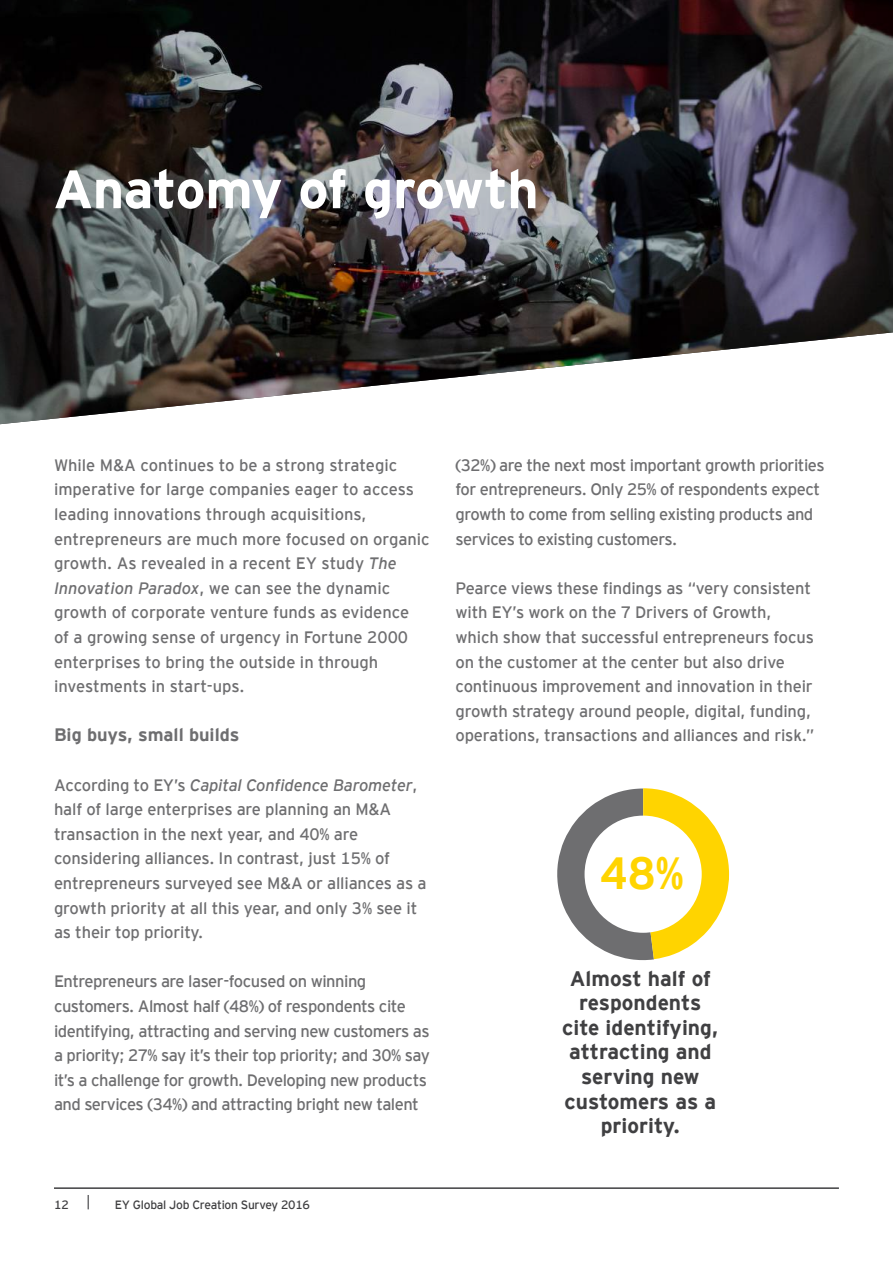
<style>
.page{position:relative;width:893px;height:1263px;background:#fff}
.page>*{position:absolute;margin:0;border:0;box-sizing:border-box;transform-origin:0 0}
.t1{font:700 54px "EY Interstate";letter-spacing:-.015em;color:#fff}
.t2{font:700 45px "EY Interstate";color:#ffd400}
.t3{font:700 21px/24.6px "EY Interstate";color:#404042;text-align:center}
.t4{font:700 18px "EY Interstate";color:#6e6e70}
.t5{font:16.5px/24.6px "EY Interstate";letter-spacing:-.01em;color:#6e6e70}
.t6{font:16.5px/24.6px "EY Interstate";letter-spacing:-.03em;color:#6e6e70}
.t7{font:12px "EY Interstate";letter-spacing:-.02em;color:#404042}
.s1{font-style:italic}
</style>
<div class="page">
<hr style="left:54px;top:1187px;width:785px;height:2px;background:#404042">
<svg style="left:88px;top:1195px;width:1px;height:14px"></svg>
<img style="left:0;top:0;width:893px;height:424px">
<svg style="left:557px;top:788px;width:172px;height:172px"></svg>
<div style="left:585px;top:816px;width:117px;height:117px;background:#fff;border-radius:50%"></div>
<h1 class="t1" style="left:53px;top:150px;width:487px">Anatomy of growth</h1>
<p class="t5" style="left:54px;top:452px;width:377px">While M&amp;A continues to be a strong strategic imperative for large companies eager to access leading innovations through acquisitions, entrepreneurs are much more focused on organic growth. As revealed in a recent EY study <span class="s1">The Innovation Paradox</span>, we can see the dynamic growth of corporate venture funds as evidence<br>of a growing sense of urgency in Fortune 2000 enterprises to bring the outside in through investments in start-ups.</p>
<p class="t4" style="left:54px;top:722px;width:187px">Big buys, small builds</p>
<p class="t5" style="left:54px;top:771px;width:374px">According to EY’s <span class="s1">Capital Confidence Barometer</span>, half of large enterprises are planning an M&amp;A transaction in the next year, and 40% are considering alliances. In contrast, just 15% of entrepreneurs surveyed see M&amp;A or alliances as a growth priority at all this year, and only 3% see it as their top priority.</p>
<p class="t6" style="left:54px;top:968px;width:378px">Entrepreneurs are laser-focused on winning customers. Almost half (48%) of respondents cite identifying, attracting and serving new customers as a priority; 27% say it’s their top priority; and 30% say it’s a challenge for growth. Developing new products and services (34%) and attracting bright new talent</p>
<p class="t7" style="left:54px;top:1196px;width:16px">12</p>
<p class="t7" style="left:115px;top:1196px;width:197px">EY Global Job Creation Survey 2016</p>
<p class="t6" style="left:455px;top:452px;width:371px">(32%) are the next most important growth priorities for entrepreneurs. Only 25% of respondents expect growth to come from selling existing products and services to existing customers.</p>
<p class="t5" style="left:455px;top:575px;width:360px">Pearce views these findings as “very consistent with EY’s work on the 7 Drivers of Growth, which show that successful entrepreneurs focus on the customer at the center but also drive continuous improvement and innovation in their growth strategy around people, digital, funding, operations, transactions and alliances and risk.”</p>
<h2 class="t2" style="left:600px;top:841px;width:85px">48%</h2>
<p class="t3" style="left:562px;top:964px;width:158px">Almost half of respondents cite identifying, attracting and serving new customers as a priority.</p>
</div>
